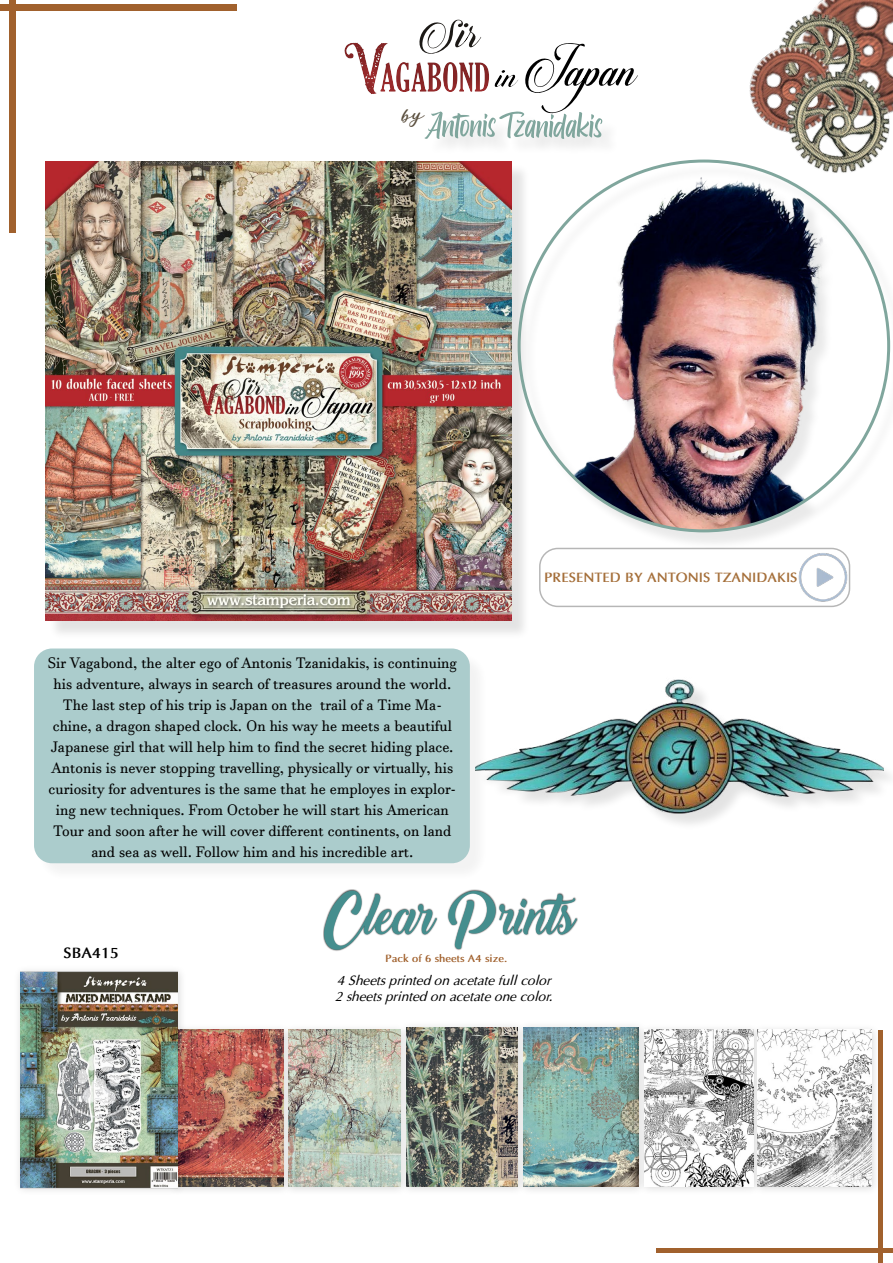
<style>
.page{position:relative;width:893px;height:1263px;background:#fff}
.page>*{position:absolute;margin:0;border:0;box-sizing:border-box;transform-origin:0 0}
.t1{font:22.5px "Cocktails";color:#594d3c}
.t2{font:15px/21px "Javanese Text";color:#000;text-align:center}
.t3{font:700 15px "Optima";color:#000}
.t4{font:italic 13.5px/16.5px "Optima";color:#000}
.t5{font:700 13.5px "Optima";color:#a56f3a}
.t6{font:700 10.5px "Optima";color:#a1612d}
</style>
<div class="page">
<hr style="left:878px;top:1031px;width:4px;height:232px;background:#a1612d">
<div style="left:0;top:4px;width:236px;height:6px;background:#a1612d"></div>
<div style="left:10px;top:0;width:6px;height:232px;background:#a1612d"></div>
<div style="left:36px;top:651px;width:453px;height:231px;background:#f6f6f6"></div>
<div style="left:34px;top:648px;width:436px;height:215px;background:#abcccc;border-radius:18px"></div>
<div style="left:167px;top:1022px;width:125px;height:174px;background:#000;opacity:.15"></div>
<img style="left:187px;top:1030px;width:94px;height:157px">
<div style="left:13px;top:965px;width:174px;height:231px;background:#000;opacity:.15"></div>
<img style="left:20px;top:966px;width:158px;height:228px">
<div style="left:281px;top:1023px;width:128px;height:173px;background:#000;opacity:.15"></div>
<img style="left:288px;top:1030px;width:111px;height:157px">
<div style="left:399px;top:1020px;width:128px;height:176px;background:#000;opacity:.15"></div>
<img style="left:406px;top:1027px;width:111px;height:160px">
<div style="left:517px;top:1020px;width:130px;height:176px;background:#000;opacity:.15"></div>
<img style="left:524px;top:1027px;width:113px;height:160px">
<div style="left:637px;top:1023px;width:126px;height:173px;background:#000;opacity:.15"></div>
<img style="left:644px;top:1030px;width:107px;height:157px">
<div style="left:751px;top:1022px;width:130px;height:174px;background:#000;opacity:.15"></div>
<img style="left:758px;top:1030px;width:114px;height:157px">
<div style="left:49px;top:163px;width:481px;height:477px;background:#000;opacity:.11"></div>
<img style="left:46px;top:161px;width:466px;height:460px">
<div style="left:539px;top:548px;width:311px;height:59px;border:2px solid #000;border-radius:18px"></div>
<img style="left:789px;top:550px;width:62px;height:58px">
<div style="left:520px;top:162px;width:373px;height:388px;background:#000;opacity:.09"></div>
<img style="left:519px;top:161px;width:370px;height:370px;border-radius:185px">
<div style="left:323px;top:889px;width:255px;height:62px;background:#000;opacity:.75"></div>
<svg style="left:324px;top:890px;width:253px;height:60px"></svg>
<div style="left:656px;top:1248px;width:237px;height:5px;background:#a1612d"></div>
<img style="left:476px;top:679px;width:408px;height:145px">
<div style="left:502px;top:114px;width:119px;height:43px;background:#f8f8f8"></div>
<div style="left:428px;top:115px;width:86px;height:42px;background:#fbfbfb"></div>
<svg style="left:344px;top:19px;width:262px;height:120px"></svg>
<img style="left:606px;top:0;width:287px;height:294px">
<h1 class="t1" style="left:403px;top:106px;width:23px">by</h1>
<p class="t2" style="left:48px;top:652px;width:411px">Sir Vagabond, the alter ego of Antonis Tzanidakis, is continuing his adventure, always in search of treasures around the world.<br>The last step of his trip is Japan on the trail of a Time Ma&shy;chine, a dragon shaped clock. On his way he meets a beautiful Japanese girl that will help him to find the secret hiding place.<br>Antonis is never stopping travelling, physically or virtually, his curiosity for adventures is the same that he employes in explor&shy;ing new techniques. From October he will start his American Tour and soon after he will cover different continents, on land and sea as well. Follow him and his incredible art.</p>
<p class="t5" style="left:544px;top:569px;width:255px">PRESENTED BY ANTONIS TZANIDAKIS</p>
<p class="t3" style="left:64px;top:943px;width:57px">SBA415</p>
<p class="t6" style="left:385px;top:952px;width:124px">Pack of 6 sheets A4 size.</p>
<p class="t4" style="left:335px;top:972px;width:219px">4 Sheets printed on acetate full color<br>2 sheets printed on acetate one color.</p>
</div>
